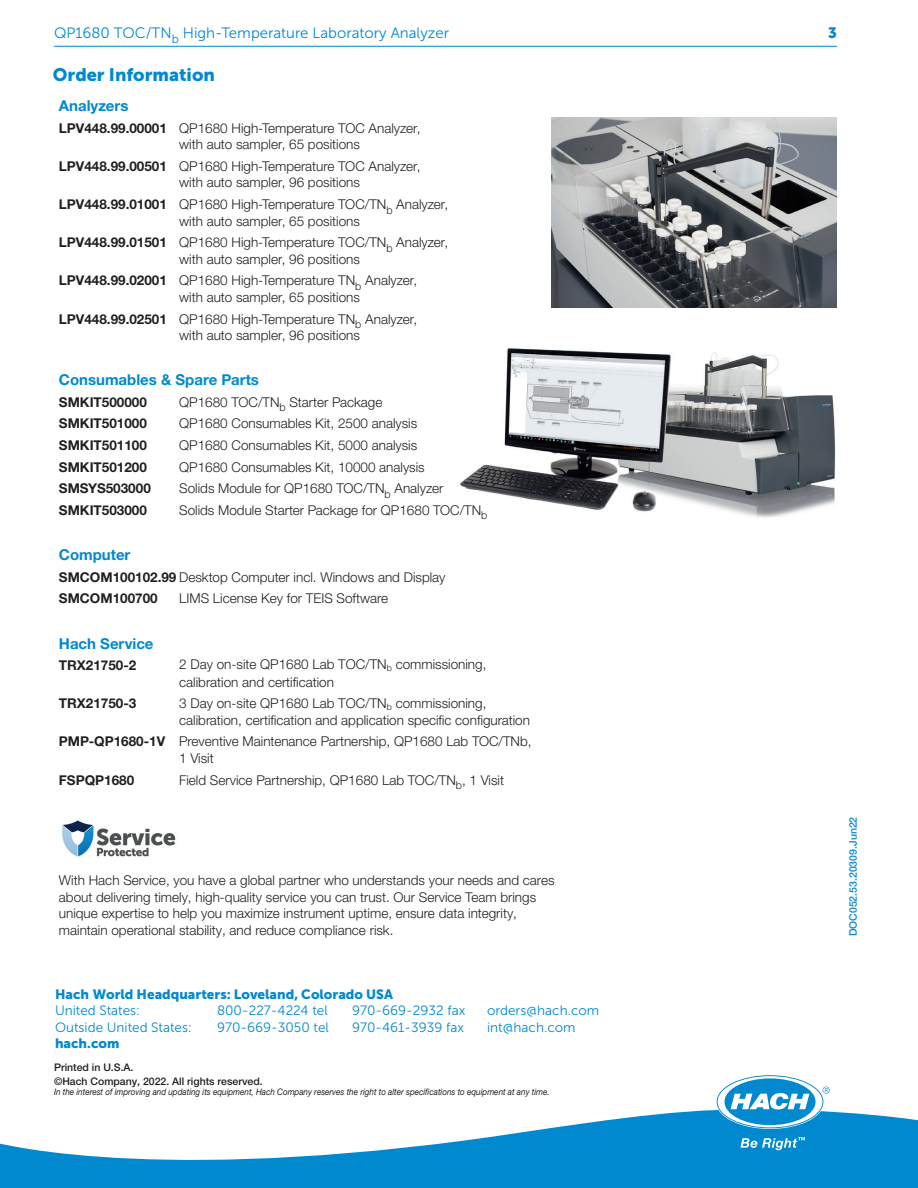
<style>
.page{position:relative;width:918px;height:1188px;background:#fff}
.page>*{position:absolute;margin:0;border:0;box-sizing:border-box;transform-origin:0 0}
.Head_2{font:18px "Museo Sans 900";color:#0089cf}
.Head_3_Text_1_Bold{font:700 15px "Helvetica Neue LTW1 G";color:#0089cf}
.Head_3{font:15px "Museo Sans 300";color:#0089cf}
.Head_3-2{font:15px "Museo Sans 900";color:#0089cf}
.Text_1{font:300 13.5px/16.5px "Helvetica Neue LTW1 G";color:#231f20}
.Text_1_Text_1_Bold{font:700 13.5px "Helvetica Neue LTW1 G";color:#231f20}
.t1{font:13.5px "Museo Sans 300";color:#0089cf}
.Text_1_Text_1_Bold-2{font:300 13.5px "Helvetica Neue LTW1 G";color:#231f20}
.t2{font:13.5px "Museo Sans 900";color:#0089cf}
.t3{font:500 10.5px/13.5px "Helvetica Neue LTW1 G";color:#231f20}
.t4{font:500 10.5px "Helvetica Neue LTW1 G";color:#0089cf}
.t5{font:italic 9px "Helvetica Neue LTW1 G";color:#231f20;scale:.9 1}
.s1{font-weight:700}
</style>
<div class="page">
<svg style="left:0;top:1110px;width:918px;height:78px;fill:#0089cf"></svg>
<svg style="left:718px;top:1076px;width:112px;height:51px"></svg>
<svg style="left:740px;top:1137px;width:65px;height:13px"></svg>
<img style="left:460px;top:348px;width:376px;height:170px">
<img style="left:62px;top:820px;width:114px;height:37px">
<img style="left:552px;top:118px;width:285px;height:190px">
<hr style="left:54px;top:46px;width:783px;height:1px;background:#0089cf">
<p class="Head_3" style="left:54px;top:25px;width:397px">QP1680 TOC/TN<sub>b</sub> High-Temperature Laboratory Analyzer</p>
<p class="Head_3-2" style="left:828px;top:24px;width:10px">3</p>
<p class="Head_2" style="left:53px;top:64px;width:163px">Order Information</p>
<p class="Head_3_Text_1_Bold" style="left:59px;top:97px;width:71px">Analyzers</p>
<p class="Text_1_Text_1_Bold" style="left:59px;top:120px;width:110px">LPV448.99.00001</p>
<p class="Text_1" style="left:179px;top:120px;width:243px">QP1680 High-Temperature TOC Analyzer, with auto sampler, 65 positions</p>
<p class="Text_1_Text_1_Bold" style="left:59px;top:158px;width:110px">LPV448.99.00501</p>
<p class="Text_1" style="left:179px;top:158px;width:243px">QP1680 High-Temperature TOC Analyzer, with auto sampler, 96 positions</p>
<p class="Text_1_Text_1_Bold" style="left:59px;top:196px;width:110px">LPV448.99.01001</p>
<p class="Text_1" style="left:179px;top:196px;width:270px">QP1680 High-Temperature TOC/TN<sub>b</sub> Analyzer, with auto sampler, 65 positions</p>
<p class="Text_1_Text_1_Bold" style="left:59px;top:234px;width:110px">LPV448.99.01501</p>
<p class="Text_1" style="left:179px;top:234px;width:270px">QP1680 High-Temperature TOC/TN<sub>b</sub> Analyzer, with auto sampler, 96 positions</p>
<p class="Text_1_Text_1_Bold" style="left:59px;top:272px;width:110px">LPV448.99.02001</p>
<p class="Text_1" style="left:179px;top:272px;width:239px">QP1680 High-Temperature TN<sub>b</sub> Analyzer, with auto sampler, 65 positions</p>
<p class="Text_1_Text_1_Bold" style="left:59px;top:310px;width:110px">LPV448.99.02501</p>
<p class="Text_1" style="left:179px;top:310px;width:239px">QP1680 High-Temperature TN<sub>b</sub> Analyzer, with auto sampler, 96 positions</p>
<p class="Head_3_Text_1_Bold" style="left:59px;top:370px;width:202px">Consumables &amp; Spare Parts</p>
<p class="Text_1_Text_1_Bold" style="left:59px;top:393px;width:90px">SMKIT500000</p>
<p class="Text_1" style="left:179px;top:394px;width:205px">QP1680 TOC/TN<sub>b</sub> Starter Package</p>
<p class="Text_1_Text_1_Bold" style="left:59px;top:415px;width:90px">SMKIT501000</p>
<p class="Text_1" style="left:179px;top:415px;width:240px">QP1680 Consumables Kit, 2500 analysis</p>
<p class="Text_1_Text_1_Bold" style="left:59px;top:437px;width:90px">SMKIT501100</p>
<p class="Text_1" style="left:179px;top:437px;width:240px">QP1680 Consumables Kit, 5000 analysis</p>
<p class="Text_1_Text_1_Bold" style="left:59px;top:458px;width:90px">SMKIT501200</p>
<p class="Text_1" style="left:179px;top:458px;width:247px">QP1680 Consumables Kit, 10000 analysis</p>
<p class="Text_1_Text_1_Bold" style="left:59px;top:480px;width:93px">SMSYS503000</p>
<p class="Text_1" style="left:179px;top:480px;width:266px">Solids Module for QP1680 TOC/TN<sub>b</sub> Analyzer</p>
<p class="Text_1_Text_1_Bold" style="left:59px;top:502px;width:90px">SMKIT503000</p>
<p class="Text_1" style="left:179px;top:502px;width:310px">Solids Module Starter Package for QP1680 TOC/TN<sub>b</sub></p>
<p class="Head_3_Text_1_Bold" style="left:59px;top:545px;width:73px">Computer</p>
<p class="Text_1_Text_1_Bold-2" style="left:59px;top:569px;width:388px"><span class="s1">SMCOM100102.99</span> Desktop Computer incl. Windows and Display</p>
<p class="Text_1_Text_1_Bold" style="left:59px;top:590px;width:100px">SMCOM100700</p>
<p class="Text_1" style="left:179px;top:590px;width:210px">LIMS License Key for TEIS Software</p>
<p class="Head_3_Text_1_Bold" style="left:59px;top:634px;width:96px">Hach Service</p>
<p class="Text_1_Text_1_Bold" style="left:59px;top:657px;width:79px">TRX21750-2</p>
<p class="Text_1_Text_1_Bold" style="left:59px;top:695px;width:79px">TRX21750-3</p>
<p class="Text_1" style="left:179px;top:656px;width:309px;line-height:17.2px">2 Day on-site QP1680 Lab TOC/TN<sub>b</sub> commissioning, calibration and certification</p>
<p class="Text_1" style="left:179px;top:695px;width:352px">3 Day on-site QP1680 Lab TOC/TN<sub>b</sub> commissioning, calibration, certification and application specific configuration</p>
<p class="Text_1_Text_1_Bold" style="left:59px;top:733px;width:108px">PMP-QP1680-1V</p>
<p class="Text_1" style="left:179px;top:733px;width:354px">Preventive Maintenance Partnership, QP1680 Lab TOC/TNb,<br>1 Visit</p>
<p class="Text_1_Text_1_Bold" style="left:59px;top:771px;width:77px">FSPQP1680</p>
<p class="Text_1" style="left:179px;top:771px;width:326px">Field Service Partnership, QP1680 Lab TOC/TN<sub>b</sub>, 1 Visit</p>
<p class="Text_1" style="left:59px;top:872px;width:497px">With Hach Service, you have a global partner who understands your needs and cares about delivering timely, high-quality service you can trust. Our Service Team brings unique expertise to help you maximize instrument uptime, ensure data integrity, maintain operational stability, and reduce compliance risk.</p>
<p class="t4" style="left:847px;top:936px;width:121px;rotate:-90deg">DOC052.53.20309.Jun22</p>
<p class="t2" style="left:55px;top:987px;width:339px">Hach World Headquarters: Loveland, Colorado USA</p>
<p class="t1" style="left:55px;top:1004px;width:87px">United States:</p>
<p class="t1" style="left:217px;top:1004px;width:112px">800-227-4224 tel</p>
<p class="t1" style="left:352px;top:1004px;width:115px">970-669-2932 fax</p>
<p class="t1" style="left:487px;top:1004px;width:114px">orders@hach.com</p>
<p class="t1" style="left:55px;top:1020px;width:138px">Outside United States:</p>
<p class="t1" style="left:217px;top:1020px;width:113px">970-669-3050 tel</p>
<p class="t1" style="left:352px;top:1020px;width:113px">970-461-3939 fax</p>
<p class="t1" style="left:487px;top:1020px;width:90px">int@hach.com</p>
<p class="t2" style="left:55px;top:1036px;width:66px">hach.com</p>
<p class="t3" style="left:54px;top:1061px;width:210px">Printed in U.S.A.<br>©Hach Company, 2022. All rights reserved.</p>
<p class="t5" style="left:54px;top:1087px;width:552px">In the interest of improving and updating its equipment, Hach Company reserves the right to alter specifications to equipment at any time.</p>
</div>
